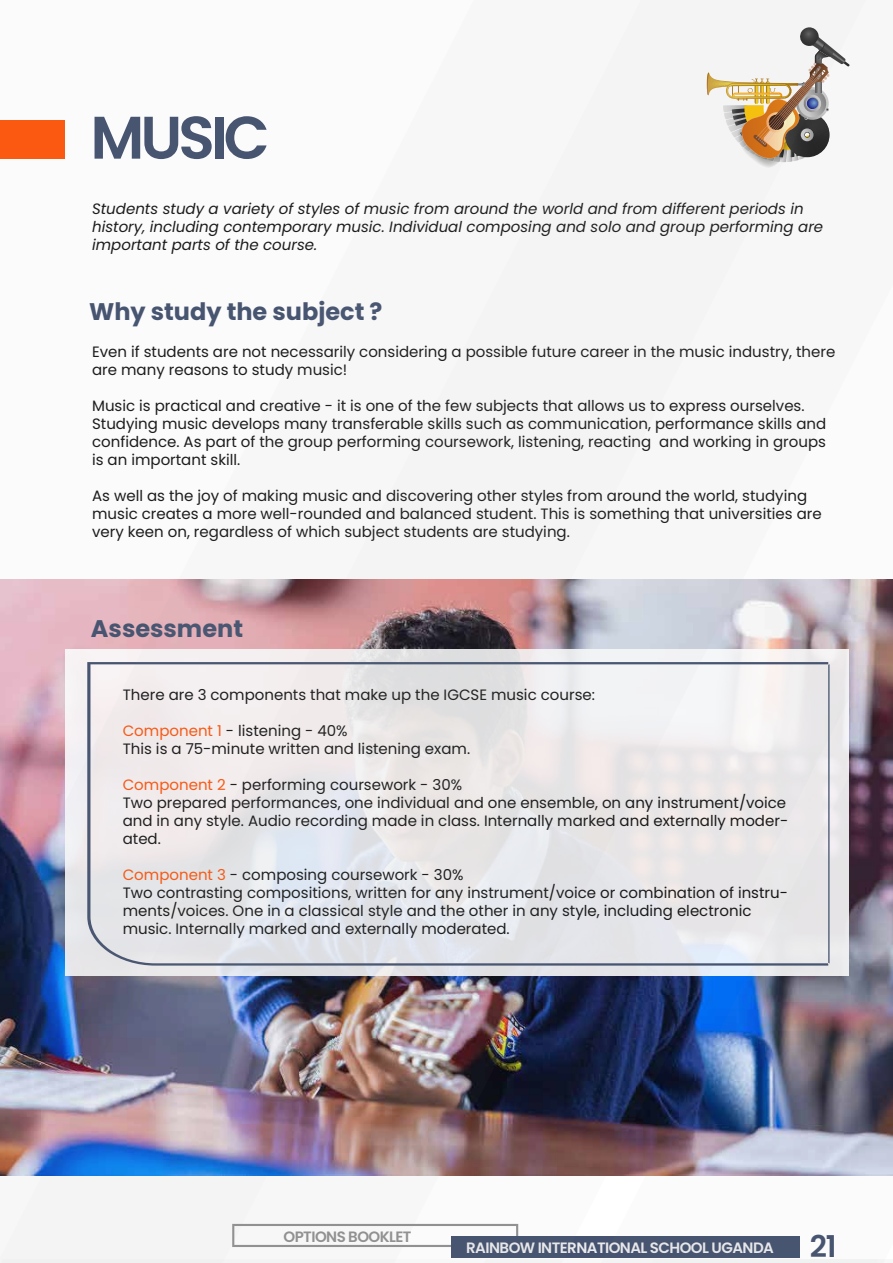
<style>
.page{position:relative;width:893px;height:1263px;background:#fff}
.page>*{position:absolute;margin:0;border:0;box-sizing:border-box;transform-origin:0 0}
.t1{font:600 60px "Poppins";letter-spacing:-.065em;color:#455370}
.t2{font:600 30px "Poppins";color:#455370}
.t3{font:700 24px "Poppins";color:#455370}
.t4{font:15px/18px "Poppins";color:#181818}
.t5{font:italic 15px/18px "Poppins";color:#181818}
.t6{font:600 15px "Poppins";letter-spacing:-.035em;color:#eaeaec}
.t7{font:600 15px "Poppins";letter-spacing:-.035em;color:#919191}
.s1{color:#ff560d}
</style>
<div class="page">
<img style="left:0;top:120px;width:369px;height:1143px">
<img style="left:369px;top:0;width:524px;height:1258px">
<hr style="left:2px;top:1259px;width:883px;height:4px;background:#f2f2f2">
<h1 class="t1" style="left:90px;top:103px;width:181px">MUSIC</h1>
<p class="t5" style="left:92px;top:200px;width:733px">Students study a variety of styles of music from around the world and from different periods in history, including contemporary music. Individual composing and solo and group performing are important parts of the course.</p>
<h3 class="t3" style="left:89px;top:298px;width:295px">Why study the subject ?</h3>
<p class="t4" style="left:92px;top:343px;width:745px">Even if students are not necessarily considering a possible future career in the music industry, there are many reasons to study music!</p>
<p class="t4" style="left:92px;top:397px;width:736px">Music is practical and creative - it is one of the few subjects that allows us to express ourselves.<br>Studying music develops many transferable skills such as communication, performance skills and confidence. As part of the group performing coursework, listening, reacting and working in groups is an important skill.</p>
<p class="t4" style="left:92px;top:487px;width:731px">As well as the joy of making music and discovering other styles from around the world, studying music creates a more well-rounded and balanced student. This is something that universities are very keen on, regardless of which subject students are studying.</p>
<h3 class="t3" style="left:91px;top:615px;width:154px">Assessment</h3>
<p class="t4" style="left:123px;top:686px;width:474px">There are 3 components that make up the IGCSE music course:</p>
<p class="t4" style="left:123px;top:722px;width:349px"><span class="s1">Component 1</span> - listening - 40%<br>This is a 75-minute written and listening exam.</p>
<p class="t4" style="left:123px;top:776px;width:667px"><span class="s1">Component 2</span> - performing coursework - 30%<br>Two prepared performances, one individual and one ensemble, on any instrument/voice and in any style. Audio recording made in class. Internally marked and externally moder&shy;ated.</p>
<p class="t4" style="left:123px;top:866px;width:667px"><span class="s1">Component 3</span> - composing coursework - 30%<br>Two contrasting compositions, written for any instrument/voice or combination of instru&shy;ments/voices. One in a classical style and the other in any style, including electronic music. Internally marked and externally moderated.</p>
<p class="t7" style="left:283px;top:1228px;width:130px">OPTIONS BOOKLET</p>
<h2 class="t2" style="left:810px;top:1228px;width:28px">21</h2>
<p class="t6" style="left:466px;top:1238px;width:309px">RAINBOW INTERNATIONAL SCHOOL UGANDA</p>
</div>
